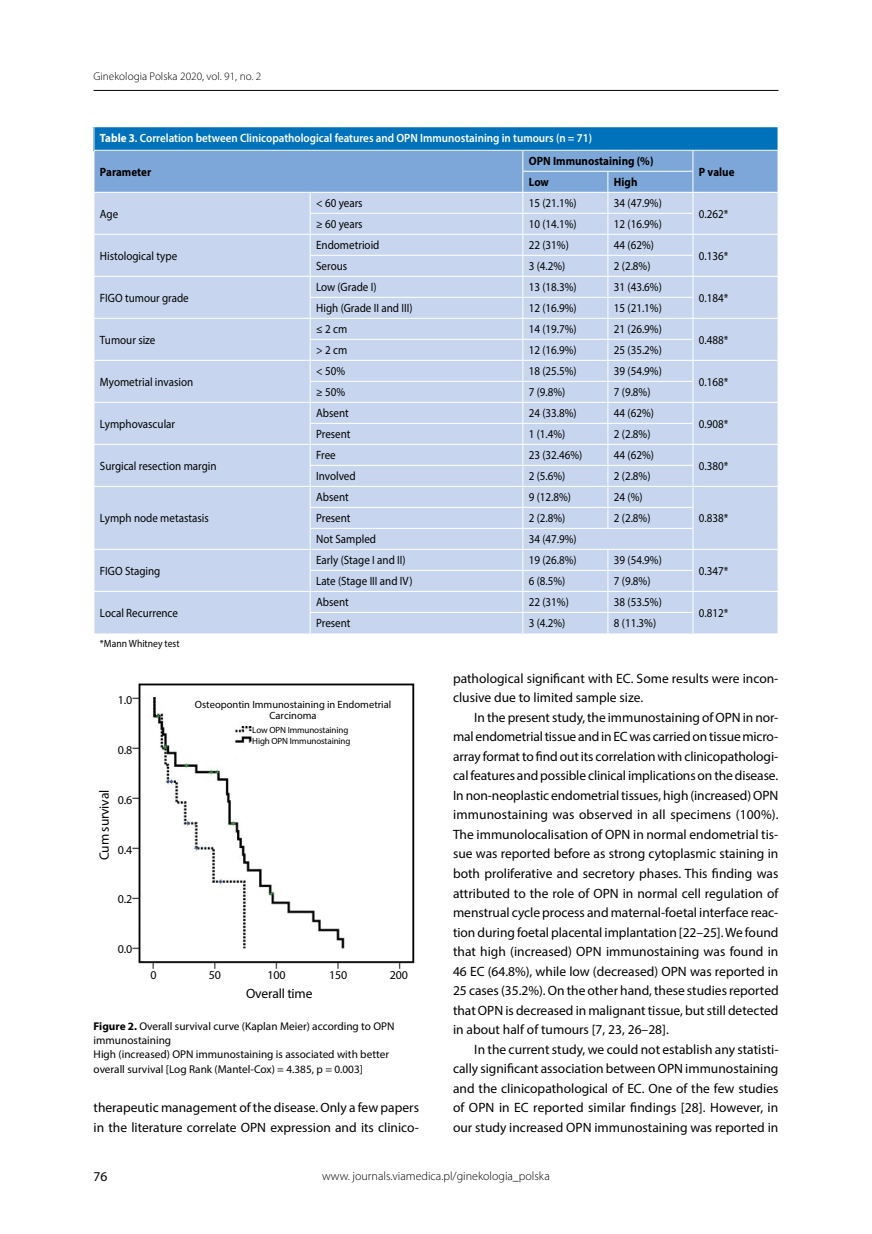
<style>
.page{position:relative;width:872px;height:1234px;background:#fff}
.page>*{position:absolute;margin:0;border:0;box-sizing:border-box;transform-origin:0 0}
.t1{font:13.5px/19.5px "Myriad Pro";color:#000}
.t2{font:12px "Myriad Pro";color:#000;scale:.92 1}
.t3{font:600 12px "Myriad Pro";color:#fff;scale:.92 1}
.t4{font:300 12px "Myriad Pro";color:#000}
.t5{font:700 12px "Myriad Pro";color:#000;scale:.92 1}
.t6{font:12px "Myriad Pro";color:#000}
.t7{font:11.25px/14.2px "Myriad Pro";color:#000}
.t8{font:300 11.25px "Myriad Pro";color:#000}
.t9{font:10.5px/10.5px "Myriad Pro";color:#000;text-align:center}
.t10{font:10.5px "Myriad Pro";color:#000;scale:.92 1}
.t11{font:9px/11.6px "Myriad Pro";letter-spacing:-.015em;color:#000}
.s1{font-weight:700}
</style>
<div class="page">
<hr style="left:94px;top:90px;width:684px;height:1px;background:#000">
<svg style="left:94px;top:127px;width:684px;height:506px;background:#bacfea"></svg>
<img style="left:410px;top:683px;width:5px;height:281px">
<img style="left:132px;top:683px;width:278px;height:286px">
<p class="t8" style="left:94px;top:71px;width:169px">Ginekologia Polska 2020, vol. 91, no. 2</p>
<p class="t3" style="left:100px;top:130px;width:536px"><span class="s1">Table 3</span>. Correlation between Clinicopathological features and OPN Immunostaining in tumours (n = 71)</p>
<p class="t5" style="left:100px;top:164px;width:57px">Parameter</p>
<p class="t5" style="left:529px;top:153px;width:137px">OPN Immunostaining (%)</p>
<p class="t5" style="left:529px;top:174px;width:23px">Low</p>
<p class="t5" style="left:614px;top:174px;width:27px">High</p>
<p class="t2" style="left:100px;top:206px;width:21px">Age</p>
<p class="t2" style="left:100px;top:248px;width:85px">Histological type</p>
<p class="t2" style="left:100px;top:290px;width:98px">FIGO tumour grade</p>
<p class="t2" style="left:100px;top:332px;width:62px">Tumour size</p>
<p class="t2" style="left:100px;top:374px;width:103px">Myometrial invasion</p>
<p class="t2" style="left:100px;top:416px;width:83px">Lymphovascular</p>
<p class="t2" style="left:100px;top:458px;width:128px">Surgical resection margin</p>
<p class="t2" style="left:316px;top:196px;width:52px">&lt; 60 years</p>
<p class="t2" style="left:529px;top:196px;width:54px">15 (21.1%)</p>
<p class="t2" style="left:614px;top:196px;width:54px">34 (47.9%)</p>
<p class="t2" style="left:316px;top:217px;width:52px">≥ 60 years</p>
<p class="t2" style="left:529px;top:217px;width:54px">10 (14.1%)</p>
<p class="t2" style="left:614px;top:217px;width:54px">12 (16.9%)</p>
<p class="t2" style="left:316px;top:238px;width:70px">Endometrioid</p>
<p class="t2" style="left:529px;top:238px;width:45px">22 (31%)</p>
<p class="t2" style="left:614px;top:238px;width:45px">44 (62%)</p>
<p class="t2" style="left:316px;top:259px;width:35px">Serous</p>
<p class="t2" style="left:529px;top:259px;width:41px">3 (4.2%)</p>
<p class="t2" style="left:614px;top:259px;width:41px">2 (2.8%)</p>
<p class="t2" style="left:316px;top:280px;width:67px">Low (Grade I)</p>
<p class="t2" style="left:529px;top:280px;width:54px">13 (18.3%)</p>
<p class="t2" style="left:614px;top:280px;width:54px">31 (43.6%)</p>
<p class="t2" style="left:316px;top:301px;width:106px">High (Grade II and III)</p>
<p class="t2" style="left:529px;top:301px;width:54px">12 (16.9%)</p>
<p class="t2" style="left:614px;top:301px;width:54px">15 (21.1%)</p>
<p class="t2" style="left:316px;top:322px;width:35px">≤ 2 cm</p>
<p class="t2" style="left:529px;top:322px;width:54px">14 (19.7%)</p>
<p class="t2" style="left:614px;top:322px;width:54px">21 (26.9%)</p>
<p class="t2" style="left:316px;top:343px;width:35px">&gt; 2 cm</p>
<p class="t2" style="left:529px;top:343px;width:54px">12 (16.9%)</p>
<p class="t2" style="left:614px;top:343px;width:54px">25 (35.2%)</p>
<p class="t2" style="left:316px;top:364px;width:33px">&lt; 50%</p>
<p class="t2" style="left:529px;top:364px;width:54px">18 (25.5%)</p>
<p class="t2" style="left:614px;top:364px;width:54px">39 (54.9%)</p>
<p class="t2" style="left:316px;top:385px;width:33px">≥ 50%</p>
<p class="t2" style="left:529px;top:385px;width:41px">7 (9.8%)</p>
<p class="t2" style="left:614px;top:385px;width:41px">7 (9.8%)</p>
<p class="t2" style="left:316px;top:406px;width:37px">Absent</p>
<p class="t2" style="left:529px;top:406px;width:54px">24 (33.8%)</p>
<p class="t2" style="left:614px;top:406px;width:45px">44 (62%)</p>
<p class="t2" style="left:316px;top:427px;width:39px">Present</p>
<p class="t2" style="left:529px;top:427px;width:41px">1 (1.4%)</p>
<p class="t2" style="left:614px;top:427px;width:41px">2 (2.8%)</p>
<p class="t2" style="left:316px;top:448px;width:23px">Free</p>
<p class="t2" style="left:529px;top:448px;width:60px">23 (32.46%)</p>
<p class="t2" style="left:614px;top:448px;width:45px">44 (62%)</p>
<p class="t2" style="left:316px;top:469px;width:44px">Involved</p>
<p class="t2" style="left:529px;top:469px;width:41px">2 (5.6%)</p>
<p class="t2" style="left:614px;top:469px;width:41px">2 (2.8%)</p>
<p class="t5" style="left:699px;top:164px;width:40px">P value</p>
<p class="t2" style="left:699px;top:206px;width:34px">0.262*</p>
<p class="t2" style="left:699px;top:248px;width:34px">0.136*</p>
<p class="t2" style="left:699px;top:290px;width:34px">0.184*</p>
<p class="t2" style="left:699px;top:332px;width:34px">0.488*</p>
<p class="t2" style="left:699px;top:374px;width:34px">0.168*</p>
<p class="t2" style="left:699px;top:416px;width:34px">0.908*</p>
<p class="t2" style="left:699px;top:458px;width:34px">0.380*</p>
<p class="t2" style="left:100px;top:511px;width:120px">Lymph node metastasis</p>
<p class="t2" style="left:100px;top:563px;width:67px">FIGO Staging</p>
<p class="t2" style="left:100px;top:605px;width:86px">Local Recurrence</p>
<p class="t10" style="left:100px;top:637px;width:88px">*Mann Whitney test</p>
<p class="t2" style="left:316px;top:490px;width:37px">Absent</p>
<p class="t2" style="left:529px;top:490px;width:47px">9 (12.8%)</p>
<p class="t2" style="left:614px;top:490px;width:33px">24 (%)</p>
<p class="t2" style="left:316px;top:511px;width:39px">Present</p>
<p class="t2" style="left:529px;top:511px;width:41px">2 (2.8%)</p>
<p class="t2" style="left:614px;top:511px;width:41px">2 (2.8%)</p>
<p class="t2" style="left:699px;top:511px;width:34px">0.838*</p>
<p class="t2" style="left:316px;top:532px;width:67px">Not Sampled</p>
<p class="t2" style="left:529px;top:532px;width:54px">34 (47.9%)</p>
<p class="t2" style="left:316px;top:553px;width:99px">Early (Stage I and II)</p>
<p class="t2" style="left:529px;top:553px;width:54px">19 (26.8%)</p>
<p class="t2" style="left:614px;top:553px;width:54px">39 (54.9%)</p>
<p class="t2" style="left:316px;top:574px;width:106px">Late (Stage III and IV)</p>
<p class="t2" style="left:529px;top:574px;width:41px">6 (8.5%)</p>
<p class="t2" style="left:614px;top:574px;width:41px">7 (9.8%)</p>
<p class="t2" style="left:316px;top:595px;width:37px">Absent</p>
<p class="t2" style="left:529px;top:595px;width:45px">22 (31%)</p>
<p class="t2" style="left:614px;top:595px;width:54px">38 (53.5%)</p>
<p class="t2" style="left:316px;top:616px;width:39px">Present</p>
<p class="t2" style="left:529px;top:616px;width:41px">3 (4.2%)</p>
<p class="t2" style="left:614px;top:616px;width:47px">8 (11.3%)</p>
<p class="t2" style="left:699px;top:563px;width:34px">0.347*</p>
<p class="t2" style="left:699px;top:605px;width:34px">0.812*</p>
<p class="t6" style="left:118px;top:692px;width:16px">1.0</p>
<p class="t6" style="left:118px;top:742px;width:16px">0.8</p>
<p class="t1" style="left:94px;top:860px;width:72px;rotate:-90deg">Cum survival</p>
<p class="t6" style="left:118px;top:792px;width:16px">0.6</p>
<p class="t6" style="left:118px;top:842px;width:16px">0.4</p>
<p class="t6" style="left:118px;top:891px;width:16px">0.2</p>
<p class="t6" style="left:118px;top:941px;width:16px">0.0</p>
<p class="t9" style="left:195px;top:699px;width:198px">Osteopontin Immunostaining in Endometrial<br>Carcinoma</p>
<p class="t11" style="left:252px;top:723px;width:100px">Low OPN Immunostaining<br>High OPN Immunostaining</p>
<p class="t6" style="left:150px;top:967px;width:8px">0</p>
<p class="t6" style="left:209px;top:967px;width:14px">50</p>
<p class="t6" style="left:267px;top:967px;width:20px">100</p>
<p class="t6" style="left:329px;top:967px;width:20px">150</p>
<p class="t6" style="left:390px;top:967px;width:20px">200</p>
<p class="t1" style="left:246px;top:982px;width:68px">Overall time</p>
<p class="t7" style="left:94px;top:1018px;width:302px"><span class="s1">Figure 2.</span> Overall survival curve (Kaplan Meier) according to OPN immunostaining<br>High (increased) OPN immunostaining is associated with better overall survival [Log Rank (Mantel-Cox) = 4.385, p = 0.003]</p>
<p class="t1" style="left:94px;top:1097px;width:327px">therapeutic management of the disease. Only a few papers in the literature correlate OPN expression and its clinico-</p>
<p class="t1" style="left:453px;top:668px;width:327px">pathological significant with EC. Some results were incon&shy;clusive due to limited sample size.</p>
<p class="t1" style="left:453px;top:707px;width:327px;text-align:justify;text-indent:21px">In the present study, the immunostaining of OPN in nor&shy;mal endometrial tissue and in EC was carried on tissue micro&shy;array format to find out its correlation with clinicopathologi&shy;cal features and possible clinical implications on the disease.<br>In non-neoplastic endometrial tissues, high (increased) OPN immunostaining was observed in all specimens (100%).<br>The immunolocalisation of OPN in normal endometrial tis&shy;sue was reported before as strong cytoplasmic staining in both proliferative and secretory phases. This finding was attributed to the role of OPN in normal cell regulation of menstrual cycle process and maternal-foetal interface reac&shy;tion during foetal placental implantation [22–25]. We found that high (increased) OPN immunostaining was found in 46 EC (64.8%), while low (decreased) OPN was reported in 25 cases (35.2%). On the other hand, these studies reported that OPN is decreased in malignant tissue, but still detected in about half of tumours [7, 23, 26–28].</p>
<p class="t1" style="left:453px;top:1038px;width:327px;text-align:justify;text-indent:21px">In the current study, we could not establish any statisti&shy;cally significant association between OPN immunostaining and the clinicopathological of EC. One of the few studies of OPN in EC reported similar findings [28]. However, in our study increased OPN immunostaining was reported in</p>
<p class="t1" style="left:94px;top:1166px;width:15px">76</p>
<p class="t4" style="left:322px;top:1169px;width:229px">www. journals.viamedica.pl/ginekologia_polska</p>
</div>
